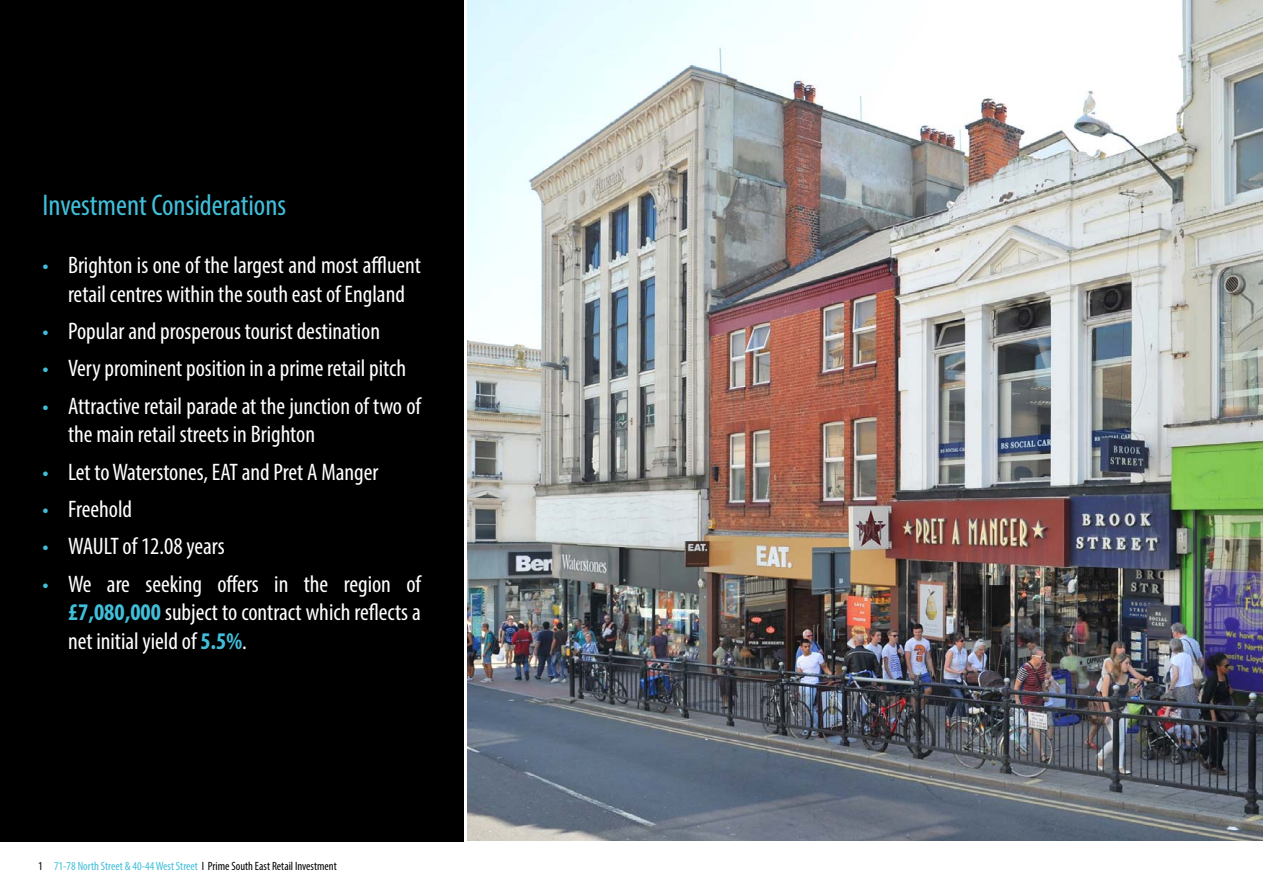
<style>
.page{position:relative;width:1263px;height:893px;background:#fff}
.page>*{position:absolute;margin:0;border:0;box-sizing:border-box;transform-origin:0 0}
.t1{font:condensed 30px "Myriad Pro";color:#41bfda}
.t2{font:condensed 24px/28.8px "Myriad Pro";color:#fff;text-align:center}
.t3{font:condensed 12px "Myriad Pro";color:#000}
.s1{color:#41bfda}
.s2{font-weight:700;color:#41bfda}
</style>
<div class="page">
<div style="left:0;top:0;width:463px;height:842px;background:#000"></div>
<img style="left:468px;top:0;width:795px;height:841px">
<p class="t1" style="left:43px;top:194px;width:245px">Investment Considerations</p>
<p class="t2" style="left:43px;top:253px;width:380px"><span class="s1">•</span> Brighton is one of the largest and most affluent retail centres within the south east of England</p>
<p class="t2" style="left:43px;top:319px;width:339px"><span class="s1">•</span> Popular and prosperous tourist destination</p>
<p class="t2" style="left:43px;top:356px;width:365px"><span class="s1">•</span> Very prominent position in a prime retail pitch</p>
<p class="t2" style="left:68px;top:394px;width:354px;text-align:left;text-indent:-26px"><span class="s1">•</span> Attractive retail parade at the junction of two of the main retail streets in Brighton</p>
<p class="t2" style="left:43px;top:460px;width:337px"><span class="s1">•</span> Let to Waterstones, EAT and Pret A Manger</p>
<p class="t2" style="left:43px;top:497px;width:91px"><span class="s1">•</span> Freehold</p>
<p class="t2" style="left:43px;top:534px;width:184px"><span class="s1">•</span> WAULT of 12.08 years</p>
<p class="t2" style="left:68px;top:572px;width:354px;text-align:justify;text-indent:-26px"><span class="s1">•</span> We are seeking offers in the region of <span class="s2">£7,080,000</span> subject to contract which reflects a net initial yield of <span class="s2">5.5%</span>.</p>
<p class="t3" style="left:38px;top:861px;width:300px">1 <span class="s1">71-78 North Street &amp; 40-44 West Street</span> I Prime South East Retail Investment</p>
</div>
